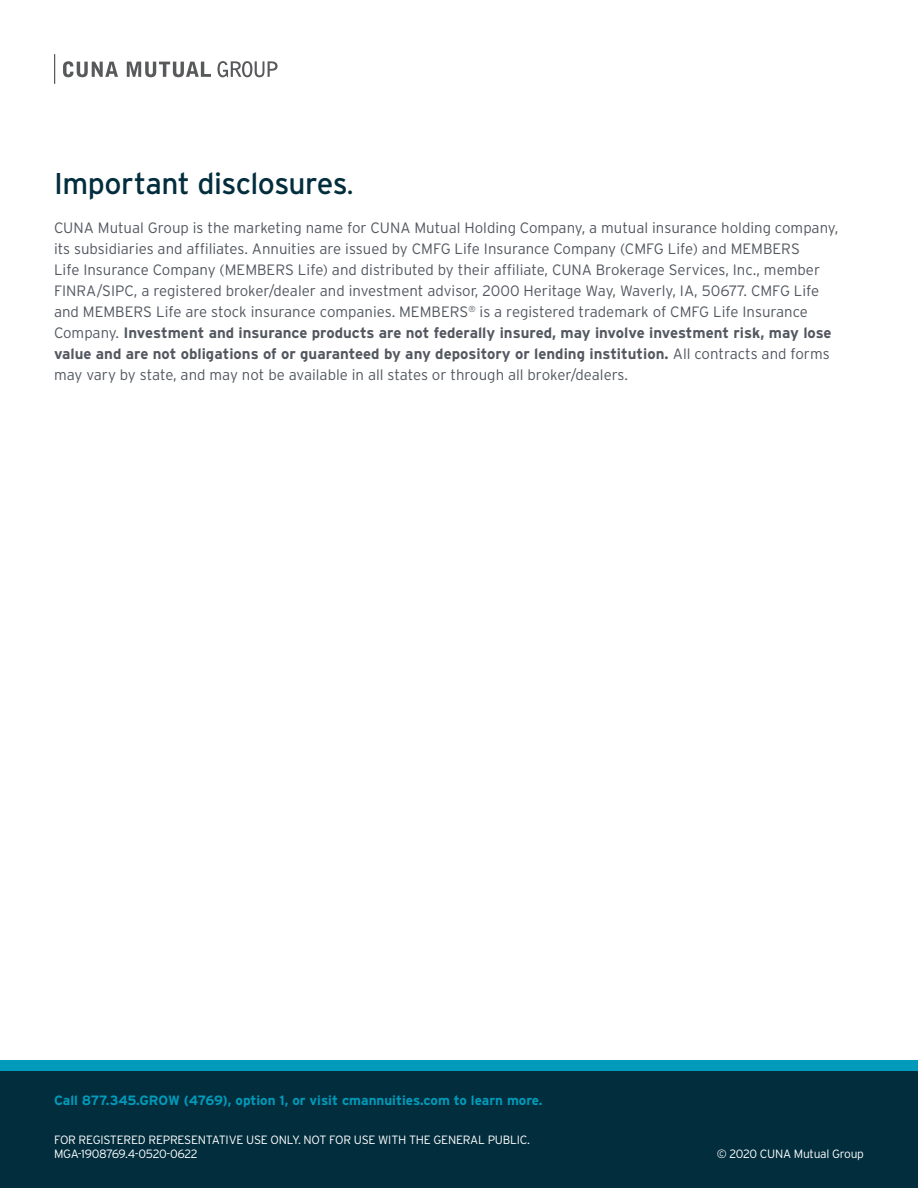
<style>
.page{position:relative;width:918px;height:1188px;background:#fff}
.page>*{position:absolute;margin:0;border:0;box-sizing:border-box;transform-origin:0 0}
.t1{font:30px "Interstate";letter-spacing:-.02em;color:#022d3d}
.t2{font:300 15px/21px "Interstate";color:#535860}
.t3{font:700 13.5px "Interstate";color:#009bba}
.t4{font:300 12px/14.4px "Interstate";letter-spacing:-.02em;color:#fff}
.s1{font-size:24px}
.s2{font-weight:700}
</style>
<div class="page">
<div style="left:0;top:1071px;width:918px;height:117px;background:#022d3d"></div>
<div style="left:0;top:1061px;width:918px;height:10px;background:#009bba"></div>
<hr style="left:54px;top:54px;width:1px;height:30px;background:#58595b">
<svg style="left:63px;top:61px;width:55px;height:16px"></svg>
<svg style="left:127px;top:62px;width:84px;height:15px"></svg>
<svg style="left:217px;top:61px;width:61px;height:16px"></svg>
<h1 class="t1" style="left:54px;top:165px;width:301px">Important disclosures<span class="s1">.</span></h1>
<p class="t2" style="left:54px;top:217px;width:786px">CUNA Mutual Group is the marketing name for CUNA Mutual Holding Company, a mutual insurance holding company, its subsidiaries and affiliates. Annuities are issued by CMFG Life Insurance Company (CMFG Life) and MEMBERS<br>Life Insurance Company (MEMBERS Life) and distributed by their affiliate, CUNA Brokerage Services, Inc., member FINRA/SIPC, a registered broker/dealer and investment advisor, 2000 Heritage Way, Waverly, IA, 50677. CMFG Life and MEMBERS Life are stock insurance companies. MEMBERS<sup>®</sup> is a registered trademark of CMFG Life Insurance Company. <span class="s2">Investment and insurance products are not federally insured, may involve investment risk, may lose value and are not obligations of or guaranteed by any depository or lending institution.</span> All contracts and forms may vary by state, and may not be available in all states or through all broker/dealers.</p>
<p class="t3" style="left:54px;top:1092px;width:490px">Call 877.345.GROW (4769), option 1, or visit cmannuities.com to learn more.</p>
<p class="t4" style="left:54px;top:1132px;width:477px">FOR REGISTERED REPRESENTATIVE USE ONLY. NOT FOR USE WITH THE GENERAL PUBLIC.<br>MGA-1908769.4-0520-0622</p>
<p class="t4" style="left:717px;top:1146px;width:149px">© 2020 CUNA Mutual Group</p>
</div>
